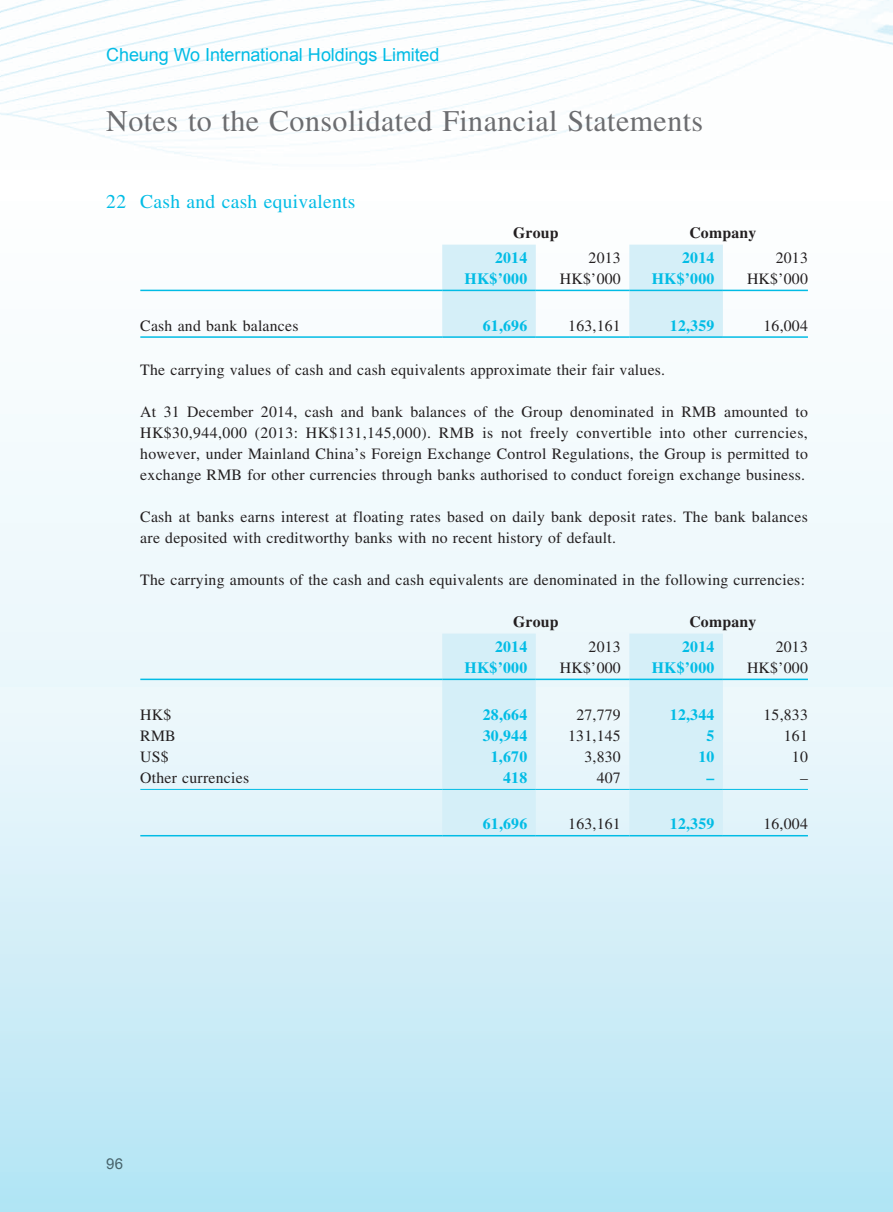
<style>
.page{position:relative;width:893px;height:1212px;background:#fff}
.page>*{position:absolute;margin:0;border:0;box-sizing:border-box;transform-origin:0 0}
.t1{font:30px "Times LT Std";letter-spacing:.015em;color:#6c6d70}
.t2{font:19.5px "Times LT Std";letter-spacing:.015em;color:#02bce5}
.t3{font:18px "Arial";letter-spacing:-.005em;color:#02bce5}
.t4{font:15.75px/21px "Times LT Std";letter-spacing:.015em;color:#231f20;text-align:justify}
.t5{font:700 15.75px "Times LT Std";letter-spacing:.015em;color:#02bce5}
.t6{font:700 15.75px "Times LT Std";letter-spacing:.015em;color:#231f20}
.t7{font:15px "Arial";color:#4b4c4d}
</style>
<div class="page">
<img style="left:0;top:0;width:893px;height:165px">
<div style="left:0;top:170px;width:893px;height:1042px;background:#f4fbfd"></div>
<div style="left:0;top:687px;width:893px;height:525px;background:linear-gradient(to bottom,#f1f8fc,#b3e4f4)"></div>
<svg style="left:442px;top:245px;width:281px;height:91px"></svg>
<hr style="left:140px;top:290px;width:302px;height:1px;background:#02bce5">
<hr style="left:442px;top:290px;width:94px;height:1px;background:#02bce5">
<hr style="left:536px;top:290px;width:93px;height:1px;background:#02bce5">
<hr style="left:629px;top:290px;width:94px;height:1px;background:#02bce5">
<hr style="left:723px;top:290px;width:85px;height:1px;background:#02bce5">
<hr style="left:140px;top:336px;width:302px;height:2px;background:#02bce5">
<hr style="left:442px;top:336px;width:94px;height:2px;background:#02bce5">
<hr style="left:536px;top:336px;width:93px;height:2px;background:#02bce5">
<hr style="left:629px;top:336px;width:94px;height:2px;background:#02bce5">
<hr style="left:723px;top:336px;width:85px;height:2px;background:#02bce5">
<svg style="left:442px;top:633px;width:281px;height:202px;fill:#d5eff8"></svg>
<hr style="left:140px;top:679px;width:302px;height:1px;background:#02bce5">
<hr style="left:442px;top:679px;width:94px;height:1px;background:#02bce5">
<hr style="left:536px;top:679px;width:93px;height:1px;background:#02bce5">
<hr style="left:629px;top:679px;width:94px;height:1px;background:#02bce5">
<hr style="left:723px;top:679px;width:85px;height:1px;background:#02bce5">
<hr style="left:140px;top:789px;width:302px;height:1px;background:#02bce5">
<hr style="left:442px;top:789px;width:94px;height:1px;background:#02bce5">
<hr style="left:536px;top:789px;width:93px;height:1px;background:#02bce5">
<hr style="left:629px;top:789px;width:94px;height:1px;background:#02bce5">
<hr style="left:723px;top:789px;width:85px;height:1px;background:#02bce5">
<hr style="left:140px;top:835px;width:302px;height:1px;background:#02bce5">
<hr style="left:442px;top:835px;width:94px;height:1px;background:#02bce5">
<hr style="left:536px;top:835px;width:93px;height:1px;background:#02bce5">
<hr style="left:629px;top:835px;width:94px;height:1px;background:#02bce5">
<hr style="left:723px;top:835px;width:85px;height:1px;background:#02bce5">
<p class="t3" style="left:106px;top:43px;width:335px">Cheung Wo International Holdings Limited</p>
<h1 class="t1" style="left:106px;top:104px;width:598px">Notes to the Consolidated Financial Statements</h1>
<p class="t2" style="left:106px;top:190px;width:251px">22 Cash and cash equivalents</p>
<p class="t6" style="left:513px;top:223px;width:47px">Group</p>
<p class="t6" style="left:689px;top:223px;width:69px">Company</p>
<p class="t5" style="left:495px;top:248px;width:34px">2014</p>
<p class="t4" style="left:589px;top:247px;width:34px">2013</p>
<p class="t5" style="left:682px;top:248px;width:34px">2014</p>
<p class="t4" style="left:776px;top:247px;width:34px">2013</p>
<p class="t5" style="left:465px;top:269px;width:64px">HK$’000</p>
<p class="t4" style="left:560px;top:268px;width:62px">HK$’000</p>
<p class="t5" style="left:652px;top:269px;width:64px">HK$’000</p>
<p class="t4" style="left:747px;top:268px;width:62px">HK$’000</p>
<p class="t4" style="left:140px;top:315px;width:160px">Cash and bank balances</p>
<p class="t5" style="left:483px;top:316px;width:46px">61,696</p>
<p class="t4" style="left:568px;top:315px;width:54px">163,161</p>
<p class="t5" style="left:670px;top:316px;width:46px">12,359</p>
<p class="t4" style="left:763px;top:315px;width:46px">16,004</p>
<p class="t4" style="left:140px;top:359px;width:526px">The carrying values of cash and cash equivalents approximate their fair values.</p>
<p class="t4" style="left:140px;top:401px;width:669px">At 31 December 2014, cash and bank balances of the Group denominated in RMB amounted to HK$30,944,000 (2013: HK$131,145,000). RMB is not freely convertible into other currencies, however, under Mainland China’s Foreign Exchange Control Regulations, the Group is permitted to exchange RMB for other currencies through banks authorised to conduct foreign exchange business.</p>
<p class="t4" style="left:140px;top:506px;width:669px">Cash at banks earns interest at floating rates based on daily bank deposit rates. The bank balances are deposited with creditworthy banks with no recent history of default.</p>
<p class="t4" style="left:140px;top:569px;width:666px">The carrying amounts of the cash and cash equivalents are denominated in the following currencies:</p>
<p class="t6" style="left:513px;top:612px;width:47px">Group</p>
<p class="t6" style="left:689px;top:612px;width:69px">Company</p>
<p class="t5" style="left:495px;top:637px;width:34px">2014</p>
<p class="t4" style="left:589px;top:636px;width:34px">2013</p>
<p class="t5" style="left:682px;top:637px;width:34px">2014</p>
<p class="t4" style="left:776px;top:636px;width:34px">2013</p>
<p class="t5" style="left:465px;top:658px;width:64px">HK$’000</p>
<p class="t4" style="left:560px;top:657px;width:62px">HK$’000</p>
<p class="t5" style="left:652px;top:658px;width:64px">HK$’000</p>
<p class="t4" style="left:747px;top:657px;width:62px">HK$’000</p>
<p class="t4" style="left:140px;top:704px;width:33px">HK$</p>
<p class="t5" style="left:483px;top:705px;width:46px">28,664</p>
<p class="t4" style="left:576px;top:704px;width:46px">27,779</p>
<p class="t5" style="left:670px;top:705px;width:46px">12,344</p>
<p class="t4" style="left:763px;top:704px;width:46px">15,833</p>
<p class="t4" style="left:140px;top:725px;width:37px">RMB</p>
<p class="t5" style="left:483px;top:726px;width:46px">30,944</p>
<p class="t4" style="left:568px;top:725px;width:54px">131,145</p>
<p class="t5" style="left:706px;top:726px;width:9px">5</p>
<p class="t4" style="left:784px;top:725px;width:26px">161</p>
<p class="t4" style="left:140px;top:746px;width:30px">US$</p>
<p class="t5" style="left:491px;top:747px;width:38px">1,670</p>
<p class="t4" style="left:584px;top:746px;width:38px">3,830</p>
<p class="t5" style="left:698px;top:747px;width:17px">10</p>
<p class="t4" style="left:792px;top:746px;width:17px">10</p>
<p class="t4" style="left:140px;top:767px;width:110px">Other currencies</p>
<p class="t5" style="left:503px;top:768px;width:26px">418</p>
<p class="t4" style="left:597px;top:767px;width:26px">407</p>
<p class="t5" style="left:706px;top:768px;width:9px">–</p>
<p class="t4" style="left:800px;top:767px;width:9px">–</p>
<p class="t5" style="left:483px;top:814px;width:46px">61,696</p>
<p class="t4" style="left:568px;top:813px;width:54px">163,161</p>
<p class="t5" style="left:670px;top:814px;width:46px">12,359</p>
<p class="t4" style="left:763px;top:813px;width:46px">16,004</p>
<p class="t7" style="left:106px;top:1153px;width:18px">96</p>
</div>
